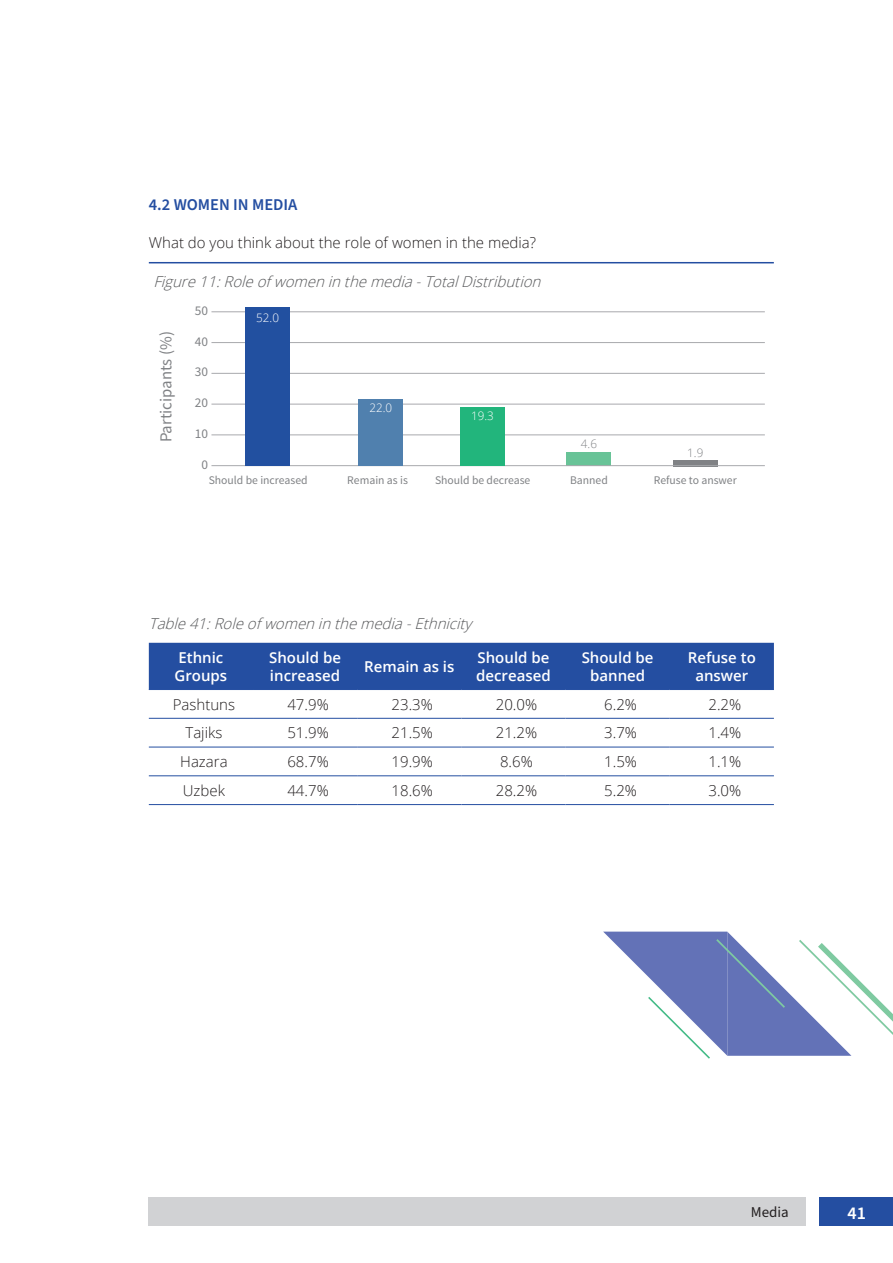
<style>
.page{position:relative;width:893px;height:1263px;background:#fff}
.page>*{position:absolute;margin:0;border:0;box-sizing:border-box;transform-origin:0 0}
.t1{font:600 18px "Source Sans Pro";color:#fff}
.t2{font:16.65px "Source Sans Pro";color:#808285}
.t3{font:600 16.5px "Source Sans Pro";color:#244ea1}
.t4{font:300 15px "Open Sans";color:#231f20}
.t5{font:italic 300 15px "Open Sans";color:#57585a}
.t6{font:600 15px/18px "Open Sans";color:#fff}
.t7{font:15px "Source Sans Pro";color:#231f20}
.t8{font:13.35px "Source Sans Pro";color:#808285}
.t9{font:11.7px "Source Sans Pro";color:#808285}
.t10{font:300 11.7px "Open Sans";color:#fff}
.t11{font:300 11.7px "Open Sans";color:#808285}
</style>
<div class="page">
<div style="left:819px;top:1197px;width:74px;height:29px;background:#244ea1"></div>
<svg style="left:603px;top:932px;width:290px;height:127px"></svg>
<div style="left:149px;top:1197px;width:657px;height:29px;background:#d1d2d4"></div>
<div style="left:149px;top:643px;width:625px;height:46px;background:#244ea1"></div>
<hr style="left:149px;top:718px;width:104px;height:1px;background:#244ea1">
<hr style="left:253px;top:718px;width:104px;height:1px;background:#244ea1">
<hr style="left:357px;top:718px;width:104px;height:1px;background:#244ea1">
<hr style="left:461px;top:718px;width:105px;height:1px;background:#244ea1">
<hr style="left:566px;top:718px;width:104px;height:1px;background:#244ea1">
<hr style="left:670px;top:718px;width:104px;height:1px;background:#244ea1">
<hr style="left:149px;top:747px;width:104px;height:1px;background:#244ea1">
<hr style="left:253px;top:747px;width:104px;height:1px;background:#244ea1">
<hr style="left:357px;top:747px;width:104px;height:1px;background:#244ea1">
<hr style="left:461px;top:747px;width:105px;height:1px;background:#244ea1">
<hr style="left:566px;top:747px;width:104px;height:1px;background:#244ea1">
<hr style="left:670px;top:747px;width:104px;height:1px;background:#244ea1">
<hr style="left:149px;top:775px;width:104px;height:1px;background:#244ea1">
<hr style="left:253px;top:775px;width:104px;height:1px;background:#244ea1">
<hr style="left:357px;top:775px;width:104px;height:1px;background:#244ea1">
<hr style="left:461px;top:775px;width:105px;height:1px;background:#244ea1">
<hr style="left:566px;top:775px;width:104px;height:1px;background:#244ea1">
<hr style="left:670px;top:775px;width:104px;height:1px;background:#244ea1">
<hr style="left:149px;top:804px;width:104px;height:1px;background:#244ea1">
<hr style="left:253px;top:804px;width:104px;height:1px;background:#244ea1">
<hr style="left:357px;top:804px;width:104px;height:1px;background:#244ea1">
<hr style="left:461px;top:804px;width:105px;height:1px;background:#244ea1">
<hr style="left:566px;top:804px;width:104px;height:1px;background:#244ea1">
<hr style="left:670px;top:804px;width:104px;height:1px;background:#244ea1">
<hr style="left:149px;top:689px;width:104px;height:1px;background:#244ea1">
<hr style="left:253px;top:689px;width:104px;height:1px;background:#244ea1">
<hr style="left:357px;top:689px;width:104px;height:1px;background:#244ea1">
<hr style="left:461px;top:689px;width:105px;height:1px;background:#244ea1">
<hr style="left:566px;top:689px;width:104px;height:1px;background:#244ea1">
<hr style="left:670px;top:689px;width:104px;height:1px;background:#244ea1">
<div style="left:673px;top:460px;width:44px;height:6px;background:#808285"></div>
<div style="left:567px;top:452px;width:44px;height:14px;background:#68c397"></div>
<hr style="left:211px;top:465px;width:554px;height:1px;background:#a8a9ad">
<hr style="left:211px;top:434px;width:554px;height:1px;background:#a8a9ad">
<hr style="left:211px;top:404px;width:554px;height:1px;background:#a8a9ad">
<hr style="left:211px;top:342px;width:554px;height:1px;background:#a8a9ad">
<hr style="left:211px;top:311px;width:554px;height:1px;background:#a8a9ad">
<hr style="left:211px;top:373px;width:554px;height:1px;background:#a8a9ad">
<div style="left:245px;top:307px;width:45px;height:159px;background:#2250a0"></div>
<div style="left:460px;top:407px;width:45px;height:59px;background:#22b57c"></div>
<div style="left:359px;top:399px;width:44px;height:67px;background:#5080ae"></div>
<hr style="left:149px;top:262px;width:625px;height:1px;background:#244ea1">
<p class="t3" style="left:149px;top:194px;width:150px">4.2 WOMEN IN MEDIA</p>
<p class="t4" style="left:149px;top:232px;width:389px">What do you think about the role of women in the media?</p>
<p class="t5" style="left:153px;top:271px;width:394px">Figure11:Roleofwomeninthemedia-TotalDistribution</p>
<p class="t2" style="left:156px;top:442px;width:113px;rotate:-90deg">Participants (%)</p>
<p class="t8" style="left:195px;top:302px;width:15px">50</p>
<p class="t8" style="left:195px;top:333px;width:15px">40</p>
<p class="t8" style="left:195px;top:364px;width:15px">30</p>
<p class="t8" style="left:195px;top:394px;width:15px">20</p>
<p class="t8" style="left:195px;top:425px;width:15px">10</p>
<p class="t8" style="left:202px;top:456px;width:8px">0</p>
<p class="t10" style="left:256px;top:310px;width:24px">52.0</p>
<p class="t10" style="left:369px;top:400px;width:24px">22.0</p>
<p class="t10" style="left:471px;top:407px;width:24px">19.3</p>
<p class="t11" style="left:581px;top:435px;width:18px">4.6</p>
<p class="t11" style="left:687px;top:444px;width:18px">1.9</p>
<p class="t9" style="left:209px;top:473px;width:100px">Should be increased</p>
<p class="t9" style="left:347px;top:473px;width:62px">Remain as is</p>
<p class="t9" style="left:435px;top:473px;width:97px">Should be decrease</p>
<p class="t9" style="left:570px;top:473px;width:39px">Banned</p>
<p class="t9" style="left:654px;top:473px;width:84px">Refuse to answer</p>
<p class="t5" style="left:149px;top:613px;width:324px">Table41:Roleofwomeninthemedia-Ethnicity</p>
<p class="t6" style="left:175px;top:648px;width:54px">Ethnic<br>Groups</p>
<p class="t6" style="left:269px;top:648px;width:73px">Should be increased</p>
<p class="t6" style="left:364px;top:657px;width:92px">Remain as is</p>
<p class="t6" style="left:476px;top:648px;width:76px">Should be decreased</p>
<p class="t6" style="left:582px;top:648px;width:73px;text-align:center">Should be banned</p>
<p class="t6" style="left:688px;top:648px;width:70px;text-align:center">Refuse to answer</p>
<p class="t4" style="left:173px;top:694px;width:64px">Pashtuns</p>
<p class="t4" style="left:287px;top:694px;width:43px">47.9%</p>
<p class="t4" style="left:392px;top:694px;width:43px">23.3%</p>
<p class="t4" style="left:496px;top:694px;width:43px">20.0%</p>
<p class="t4" style="left:604px;top:694px;width:34px">6.2%</p>
<p class="t4" style="left:708px;top:694px;width:34px">2.2%</p>
<p class="t4" style="left:185px;top:723px;width:38px">Tajiks</p>
<p class="t4" style="left:287px;top:723px;width:43px">51.9%</p>
<p class="t4" style="left:392px;top:723px;width:43px">21.5%</p>
<p class="t4" style="left:496px;top:723px;width:43px">21.2%</p>
<p class="t4" style="left:604px;top:723px;width:34px">3.7%</p>
<p class="t4" style="left:708px;top:723px;width:34px">1.4%</p>
<p class="t4" style="left:180px;top:751px;width:49px">Hazara</p>
<p class="t4" style="left:287px;top:751px;width:43px">68.7%</p>
<p class="t4" style="left:392px;top:751px;width:43px">19.9%</p>
<p class="t4" style="left:500px;top:751px;width:34px">8.6%</p>
<p class="t4" style="left:604px;top:751px;width:34px">1.5%</p>
<p class="t4" style="left:708px;top:751px;width:34px">1.1%</p>
<p class="t4" style="left:183px;top:780px;width:44px">Uzbek</p>
<p class="t4" style="left:287px;top:780px;width:43px">44.7%</p>
<p class="t4" style="left:392px;top:780px;width:43px">18.6%</p>
<p class="t4" style="left:496px;top:780px;width:43px">28.2%</p>
<p class="t4" style="left:604px;top:780px;width:34px">5.2%</p>
<p class="t4" style="left:708px;top:780px;width:34px">3.0%</p>
<p class="t7" style="left:751px;top:1202px;width:39px">Media</p>
<p class="t1" style="left:847px;top:1200px;width:20px">41</p>
</div>
